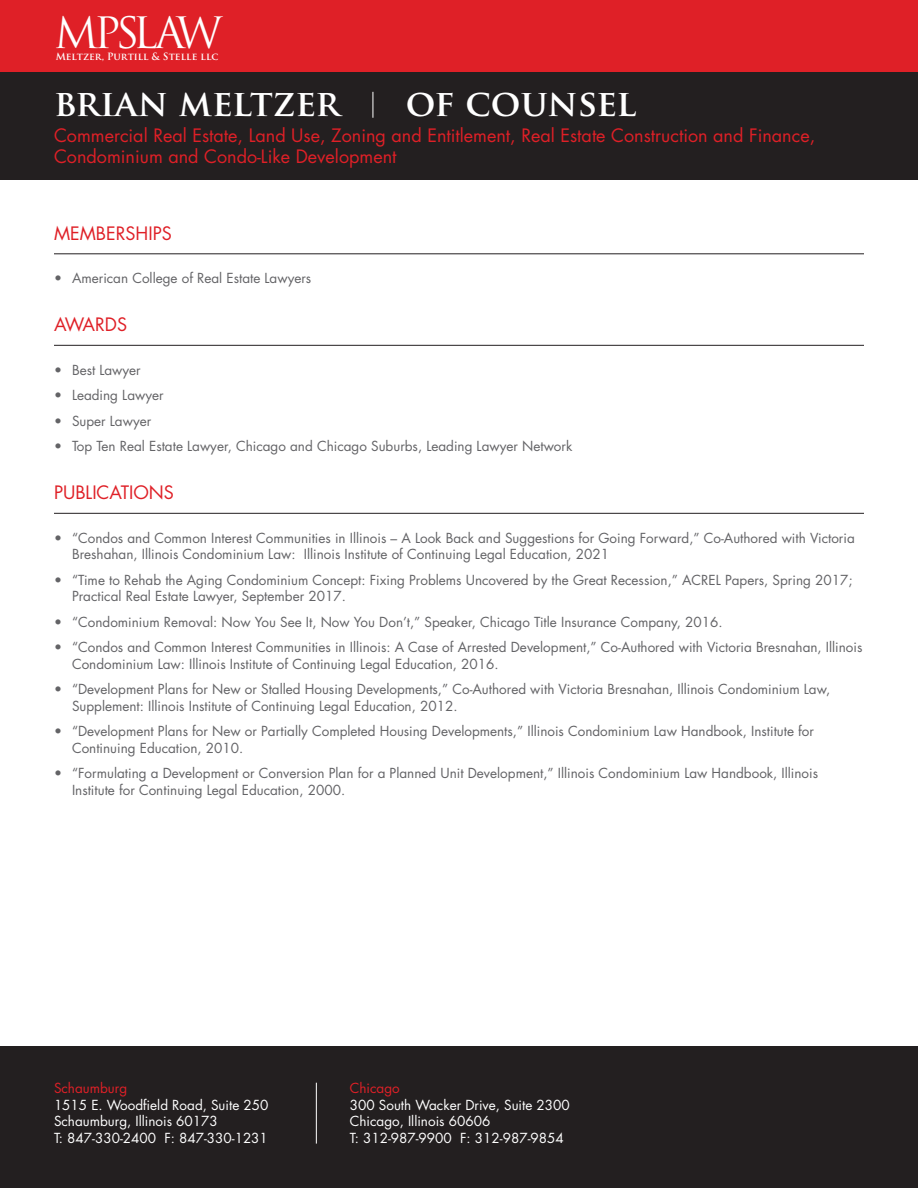
<style>
.page{position:relative;width:918px;height:1188px;background:#fff}
.page>*{position:absolute;margin:0;border:0;box-sizing:border-box;transform-origin:0 0}
.t1{font:42.15px "Trajan Pro";letter-spacing:-.115em;color:#fff}
.t2{font:700 36px "Trajan Pro";color:#fff}
.t3{font:700 36px "Trajan Pro";letter-spacing:-.02em;color:#fff}
.t4{font:18px/21px "Futura";color:#df2027}
.t5{font:13.5px/16.5px "Futura";color:#636366}
.t6{font:13.5px "Futura";color:#fff}
.t7{font:13.5px "Futura";color:#df2027}
.t8{font:700 9.75px "Trajan Pro";color:#fff}
</style>
<div class="page">
<div style="left:0;top:0;width:918px;height:72px;background:#df2027"></div>
<div style="left:0;top:72px;width:918px;height:108px;background:#231f20"></div>
<div style="left:0;top:1047px;width:918px;height:141px;background:#231f20"></div>
<hr style="left:54px;top:253px;width:810px;height:1px;background:#231f20">
<hr style="left:54px;top:345px;width:810px;height:1px;background:#231f20">
<hr style="left:54px;top:513px;width:810px;height:1px;background:#231f20">
<svg style="left:373px;top:92px;width:1px;height:26px"></svg>
<hr style="left:316px;top:1083px;width:1px;height:61px;background:#fff">
<p class="t1" style="left:54px;top:6px;width:132px">MPSLA</p>
<p class="t8" style="left:56px;top:51px;width:164px">Meltzer, Purtill &amp; Stelle llc</p>
<p class="t1" style="left:176px;top:6px;width:48px">W</p>
<p class="t2" style="left:54px;top:81px;width:288px">brian meltzer</p>
<p class="t3" style="left:406px;top:81px;width:232px">of counsel</p>
<p class="t4" style="left:54px;top:125px;width:763px">Commercial Real Estate, Land Use, Zoning and Entitlement, Real Estate Construction and Finance,<br>Condominium and Condo-Like Development</p>
<p class="t4" style="left:54px;top:223px;width:119px">MEMBERSHIPS</p>
<p class="t5" style="left:54px;top:270px;width:259px">• American College of Real Estate Lawyers</p>
<p class="t4" style="left:54px;top:315px;width:75px">AWARDS</p>
<p class="t5" style="left:54px;top:362px;width:88px">• Best Lawyer</p>
<p class="t5" style="left:54px;top:387px;width:111px">• Leading Lawyer</p>
<p class="t5" style="left:54px;top:413px;width:99px">• Super Lawyer</p>
<p class="t5" style="left:54px;top:438px;width:520px">• Top Ten Real Estate Lawyer, Chicago and Chicago Suburbs, Leading Lawyer Network</p>
<p class="t4" style="left:54px;top:483px;width:122px">PUBLICATIONS</p>
<p class="t5" style="left:72px;top:530px;width:784px;text-indent:-18px">• “Condos and Common Interest Communities in Illinois – A Look Back and Suggestions for Going Forward,” Co-Authored with Victoria<br>Breshahan, Illinois Condominium Law: Illinois Institute of Continuing Legal Education, 2021</p>
<p class="t5" style="left:72px;top:572px;width:782px;text-indent:-18px">• “Time to Rehab the Aging Condominium Concept: Fixing Problems Uncovered by the Great Recession,” ACREL Papers, Spring 2017;<br>Practical Real Estate Lawyer, September 2017.</p>
<p class="t5" style="left:54px;top:614px;width:670px">• “Condominium Removal: Now You See It, Now You Don’t,” Speaker, Chicago Title Insurance Company, 2016.</p>
<p class="t5" style="left:72px;top:639px;width:792px;text-indent:-18px">• “Condos and Common Interest Communities in Illinois: A Case of Arrested Development,” Co-Authored with Victoria Bresnahan, Illinois<br>Condominium Law: Illinois Institute of Continuing Legal Education, 2016.</p>
<p class="t5" style="left:72px;top:681px;width:760px;text-indent:-18px">• “Development Plans for New or Stalled Housing Developments,” Co-Authored with Victoria Bresnahan, Illinois Condominium Law,<br>Supplement: Illinois Institute of Continuing Legal Education, 2012.</p>
<p class="t5" style="left:72px;top:723px;width:744px;text-indent:-18px">• “Development Plans for New or Partially Completed Housing Developments,” Illinois Condominium Law Handbook, Institute for<br>Continuing Education, 2010.</p>
<p class="t5" style="left:72px;top:765px;width:748px;text-indent:-18px">• “Formulating a Development or Conversion Plan for a Planned Unit Development,” Illinois Condominium Law Handbook, Illinois<br>Institute for Continuing Legal Education, 2000.</p>
<p class="t7" style="left:54px;top:1080px;width:75px">Schaumburg</p>
<p class="t6" style="left:54px;top:1096px;width:216px">1515 E. Woodfield Road, Suite 250</p>
<p class="t6" style="left:54px;top:1113px;width:165px">Schaumburg, Illinois 60173</p>
<p class="t6" style="left:54px;top:1129px;width:215px">T: 847-330-2400 F: 847-330-1231</p>
<p class="t7" style="left:350px;top:1080px;width:51px">Chicago</p>
<p class="t6" style="left:350px;top:1096px;width:222px">300 South Wacker Drive, Suite 2300</p>
<p class="t6" style="left:350px;top:1113px;width:142px">Chicago, Illinois 60606</p>
<p class="t6" style="left:350px;top:1129px;width:215px">T: 312-987-9900 F: 312-987-9854</p>
</div>
